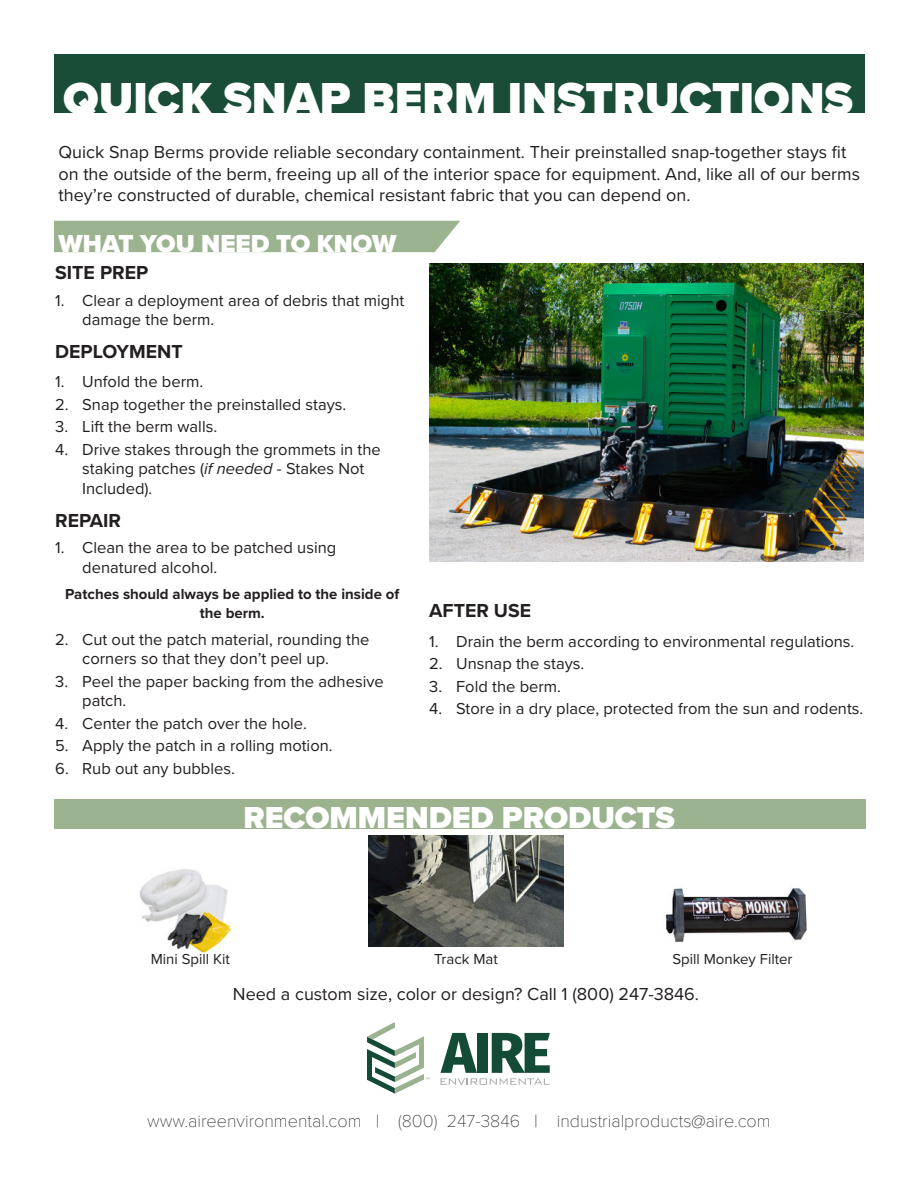
<style>
.page{position:relative;width:918px;height:1188px;background:#fff}
.page>*{position:absolute;margin:0;border:0;box-sizing:border-box;transform-origin:0 0}
.t1{font:900 46.5px "Proxima Nova";color:#fff}
.t2{font:900 31.5px "Proxima Nova";color:#fff}
.t3{font:900 25.5px "Proxima Nova";color:#fff}
.t4{font:700 19.5px "Proxima Nova";color:#231f20}
.t5{font:18px/21.6px "Proxima Nova";color:#231f20}
.t6{font:100 18px "Proxima Nova T";color:#231f20}
.t7{font:16.5px/19.5px "Proxima Nova";color:#231f20}
.t8{font:700 15px/19.5px "Proxima Nova";color:#231f20;text-align:center}
.t9{font:15px "Proxima Nova";color:#231f20}
.s1{font-style:italic}
</style>
<div class="page">
<div style="left:54px;top:54px;width:810px;height:58px;background:#194d37"></div>
<img style="left:140px;top:869px;width:93px;height:87px">
<img style="left:665px;top:888px;width:142px;height:55px">
<img style="left:369px;top:836px;width:194px;height:110px">
<div style="left:54px;top:799px;width:811px;height:29px;background:#9cb390"></div>
<div style="left:54px;top:221px;width:406px;height:31px;background:#9cb390"></div>
<img style="left:430px;top:264px;width:434px;height:298px">
<svg style="left:367px;top:1022px;width:63px;height:72px"></svg>
<svg style="left:441px;top:1033px;width:109px;height:52px"></svg>
<h1 class="t1" style="left:63px;top:79px;width:792px">QUICK SNAP BERM INSTRUCTIONS</h1>
<p class="t5" style="left:58px;top:142px;width:803px">Quick Snap Berms provide reliable secondary containment. Their preinstalled snap-together stays fit on the outside of the berm, freeing up all of the interior space for equipment. And, like all of our berms they’re constructed of durable, chemical resistant fabric that you can depend on.</p>
<h3 class="t3" style="left:58px;top:233px;width:339px">WHAT YOU NEED TO KNOW</h3>
<p class="t4" style="left:55px;top:265px;width:94px">SITE PREP</p>
<p class="t7" style="left:82px;top:291px;width:324px;text-indent:-27px">1. Clear a deployment area of debris that might damage the berm.</p>
<p class="t4" style="left:55px;top:343px;width:129px">DEPLOYMENT</p>
<p class="t7" style="left:55px;top:373px;width:150px">1. Unfold the berm.</p>
<p class="t7" style="left:55px;top:395px;width:293px">2. Snap together the preinstalled stays.</p>
<p class="t7" style="left:55px;top:418px;width:163px">3. Lift the berm walls.</p>
<p class="t7" style="left:82px;top:440px;width:300px;text-indent:-27px">4. Drive stakes through the grommets in the staking patches (<span class="s1">if needed -</span> Stakes Not<br>Included).</p>
<p class="t4" style="left:55px;top:512px;width:67px">REPAIR</p>
<p class="t7" style="left:82px;top:539px;width:256px;text-indent:-27px">1. Clean the area to be patched using denatured alcohol.</p>
<p class="t8" style="left:65px;top:585px;width:336px">Patches should always be applied to the inside of the berm.</p>
<p class="t7" style="left:82px;top:630px;width:289px;text-indent:-27px">2. Cut out the patch material, rounding the corners so that they don’t peel up.</p>
<p class="t7" style="left:82px;top:672px;width:303px;text-indent:-27px">3. Peel the paper backing from the adhesive patch.</p>
<p class="t7" style="left:55px;top:714px;width:253px">4. Center the patch over the hole.</p>
<p class="t7" style="left:55px;top:737px;width:279px">5. Apply the patch in a rolling motion.</p>
<p class="t7" style="left:55px;top:759px;width:181px">6. Rub out any bubbles.</p>
<p class="t4" style="left:429px;top:603px;width:103px">AFTER USE</p>
<p class="t7" style="left:429px;top:632px;width:427px">1. Drain the berm according to environmental regulations.</p>
<p class="t7" style="left:429px;top:655px;width:157px">2. Unsnap the stays.</p>
<p class="t7" style="left:429px;top:677px;width:133px">3. Fold the berm.</p>
<p class="t7" style="left:429px;top:700px;width:436px">4. Store in a dry place, protected from the sun and rodents.</p>
<h2 class="t2" style="left:243px;top:805px;width:433px">RECOMMENDED PRODUCTS</h2>
<p class="t9" style="left:151px;top:953px;width:81px">Mini Spill Kit</p>
<p class="t9" style="left:434px;top:953px;width:65px">Track Mat</p>
<p class="t9" style="left:672px;top:953px;width:122px">Spill Monkey Filter</p>
<p class="t5" style="left:233px;top:984px;width:468px">Need a custom size, color or design? Call 1 (800) 247-3846.</p>
<p class="t6" style="left:147px;top:1113px;width:625px">www.aireenvironmental.com | (800) 247-3846 | industrialproducts@aire.com</p>
</div>
